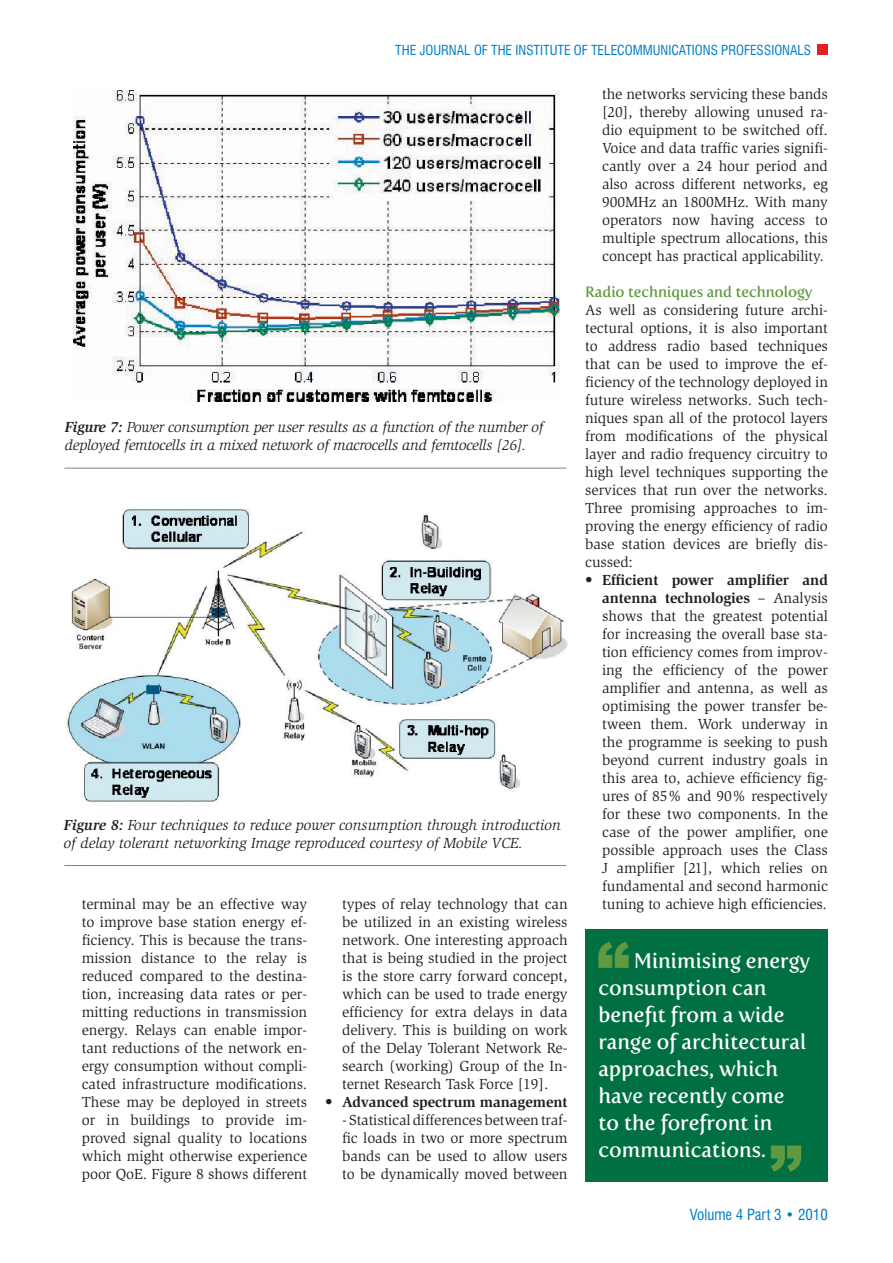
<style>
.page{position:relative;width:893px;height:1263px;background:#fff}
.page>*{position:absolute;margin:0;border:0;box-sizing:border-box;transform-origin:0 0}
.t1{font:21px/27px "Fertigo Pro";color:#fff}
.t2{font:15px/18px "Slimbach";letter-spacing:-.005em;color:#231f20;text-align:justify}
.t3{font:italic 15px/18px "Slimbach";letter-spacing:-.015em;color:#231f20}
.t4{font:15px "Fertigo Pro";letter-spacing:-.005em;color:#609940}
.t5{font:700 15px "Slimbach";letter-spacing:-.005em;color:#231f20}
.t6{font:condensed 15px "Swiss 721 BT";color:#007dc5}
.t7{font:condensed 13.5px "Swiss 721 BT";color:#007dc5}
.s1{font-weight:700}
</style>
<div class="page">
<div style="left:817px;top:44px;width:11px;height:11px;background:#ed1c24"></div>
<img style="left:73px;top:90px;width:486px;height:311px">
<img style="left:67px;top:509px;width:501px;height:293px">
<hr style="left:64px;top:468px;width:502px;height:1px;background:#808285">
<hr style="left:64px;top:865px;width:502px;height:1px;background:#808285">
<div style="left:586px;top:930px;width:242px;height:252px;background:#006f41"></div>
<svg style="left:598px;top:942px;width:31px;height:26px"></svg>
<svg style="left:771px;top:1145px;width:30px;height:27px"></svg>
<p class="t7" style="left:395px;top:44px;width:417px">THE JOURNAL OF THE INSTITUTE OF TELECOMMUNICATIONS PROFESSIONALS</p>
<p class="t3" style="left:65px;top:419px;width:480px"><span class="s1">Figure 7:</span> Power consumption per user results as a function of the number of deployed femtocells in a mixed network of macrocells and femtocells [26].</p>
<p class="t3" style="left:64px;top:817px;width:499px"><span class="s1">Figure 8:</span> Four techniques to reduce power consumption through introduction of delay tolerant networking Image reproduced courtesy of Mobile VCE.</p>
<p class="t2" style="left:82px;top:896px;width:227px">terminal may be an effective way to improve base station energy ef&shy;ficiency. This is because the trans&shy;mission distance to the relay is reduced compared to the destina&shy;tion, increasing data rates or per&shy;mitting reductions in transmission energy. Relays can enable impor&shy;tant reductions of the network en&shy;ergy consumption without compli&shy;cated infrastructure modifications.<br>These may be deployed in streets or in buildings to provide im&shy;proved signal quality to locations which might otherwise experience poor QoE. Figure 8 shows different</p>
<p class="t2" style="left:342px;top:896px;width:227px">types of relay technology that can be utilized in an existing wireless network. One interesting approach that is being studied in the project is the store carry forward concept, which can be used to trade energy efficiency for extra delays in data delivery. This is building on work of the Delay Tolerant Network Re&shy;search (working) Group of the In&shy;ternet Research Task Force [19].</p>
<p class="t5" style="left:342px;top:1096px;width:227px">Advanced spectrum management</p>
<p class="t2" style="left:342px;top:1112px;width:227px">- Statistical differences between traf&shy;fic loads in two or more spectrum bands can be used to allow users to be dynamically moved between</p>
<p class="t2" style="left:602px;top:86px;width:227px">the networks servicing these bands [20], thereby allowing unused ra&shy;dio equipment to be switched off.<br>Voice and data traffic varies signifi&shy;cantly over a 24 hour period and also across different networks, eg 900MHz an 1800MHz. With many operators now having access to multiple spectrum allocations, this concept has practical applicability.</p>
<p class="t4" style="left:585px;top:285px;width:229px">Radio techniques and technology</p>
<p class="t2" style="left:585px;top:302px;width:244px">As well as considering future archi&shy;tectural options, it is also important to address radio based techniques that can be used to improve the ef&shy;ficiency of the technology deployed in future wireless networks. Such tech&shy;niques span all of the protocol layers from modifications of the physical layer and radio frequency circuitry to high level techniques supporting the services that run over the networks.<br>Three promising approaches to im&shy;proving the energy efficiency of radio base station devices are briefly dis&shy;cussed:</p>
<p class="t2" style="left:602px;top:572px;width:227px"><span class="s1">Efficient power amplifier and antenna technologies</span> – Analysis shows that the greatest potential for increasing the overall base sta&shy;tion efficiency comes from improv&shy;ing the efficiency of the power amplifier and antenna, as well as optimising the power transfer be&shy;tween them. Work underway in the programme is seeking to push beyond current industry goals in this area to, achieve efficiency fig&shy;ures of 85% and 90% respectively for these two components. In the case of the power amplifier, one possible approach uses the Class J amplifier [21], which relies on fundamental and second harmonic tuning to achieve high efficiencies.</p>
<h1 class="t1" style="left:598px;top:949px;width:213px;text-indent:35px">Minimising energy consumption can benefit from a wide range of architectural approaches, which have recently come to the forefront in communications.</h1>
<p class="t6" style="left:690px;top:1209px;width:139px">Volume 4 Part 3 • 2010</p>
</div>
